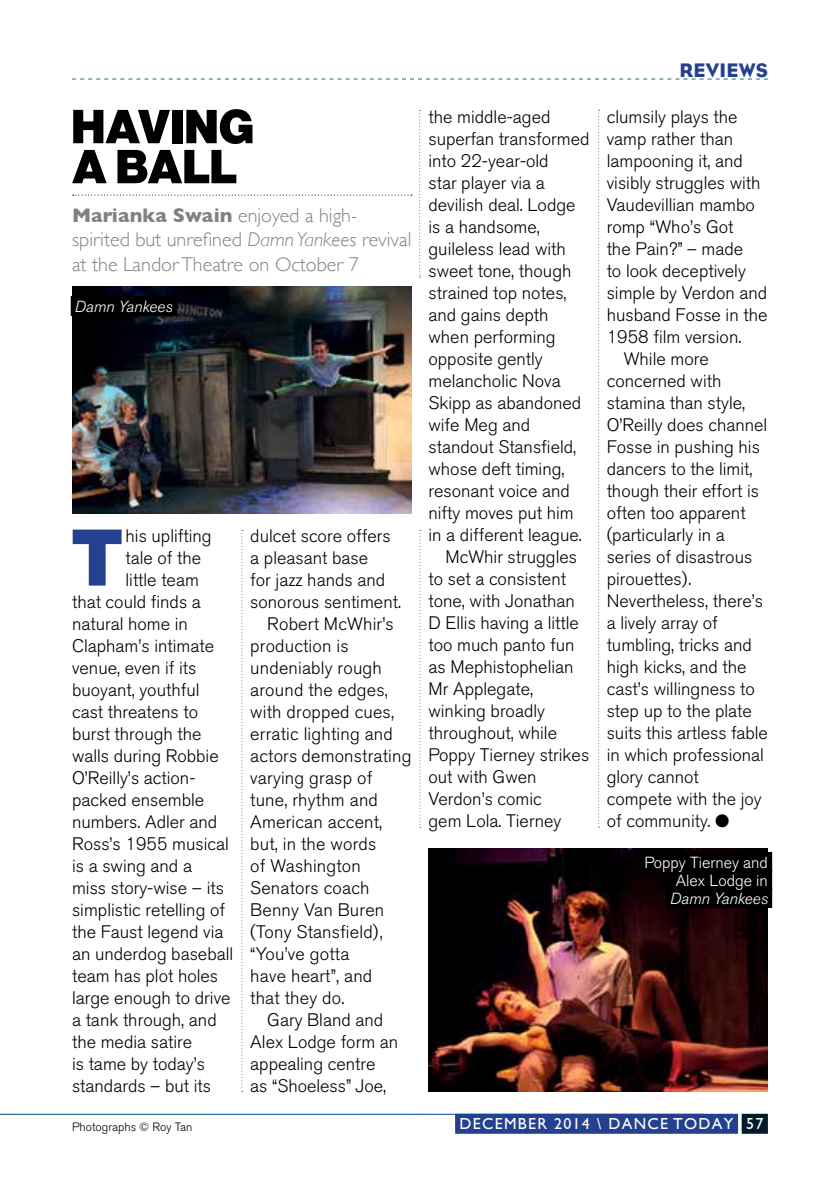
<style>
.page{position:relative;width:840px;height:1191px;background:#fff}
.page>*{position:absolute;margin:0;border:0;box-sizing:border-box;transform-origin:0 0}
.t1{font:84px "Nimbus San P Blac";color:#25408f}
.t2{font:50px/40px "Nimbus San P Blac";letter-spacing:.015em;color:#000}
.t3{font:300 20px/24px "Gill Sans";color:#808285}
.t4{font:20px "Bureau Eagle";letter-spacing:.015em;color:#25408f}
.t5{font:300 18px "Akzidenz Grotesk BQ";color:#000}
.t6{font:300 16px/18px "Akzidenz Grotesk BQ";color:#fff;text-align:right}
.t7{font:16px "Gill Sans";letter-spacing:.08em;color:#fff}
.t8{font:italic 300 16px "Akzidenz Grotesk BQ";color:#fff}
.t9{font:300 12px "Akzidenz Grotesk BQ";color:#000}
.s1{font-weight:700}
.s2{font-style:italic}
</style>
<div class="page">
<div style="left:455px;top:1113px;width:282px;height:20px;background:#25408f"></div>
<div style="left:741px;top:1113px;width:26px;height:20px;background:#001b29"></div>
<hr style="left:0;top:1113px;width:704px;height:1px;background:#fff">
<svg style="left:72px;top:79px;width:695px;height:1px"></svg>
<svg style="left:72px;top:195px;width:340px;height:1px"></svg>
<svg style="left:241px;top:530px;width:2px;height:561px"></svg>
<svg style="left:419px;top:530px;width:1px;height:297px"></svg>
<svg style="left:419px;top:110px;width:1px;height:167px"></svg>
<svg style="left:598px;top:110px;width:1px;height:717px"></svg>
<img style="left:72px;top:286px;width:339px;height:227px">
<img style="left:428px;top:848px;width:339px;height:243px">
<div style="left:639px;top:852px;width:132px;height:20px;background:#000"></div>
<div style="left:671px;top:870px;width:100px;height:20px;background:#000"></div>
<div style="left:665px;top:888px;width:106px;height:20px;background:#000"></div>
<div style="left:71px;top:296px;width:106px;height:20px;background:#000"></div>
<h2 class="t2" style="left:72px;top:108px;width:183px">HAVING<br>A BALL</h2>
<p class="t3" style="left:72px;top:204px;width:341px"><span class="s1">Marianka Swain</span> enjoyed a high&shy;spirited but unrefined <span class="s2">Damn Yankees</span> revival at the Landor Theatre on October 7</p>
<p class="t8" style="left:75px;top:297px;width:99px">Damn Yankees</p>
<h1 class="t1" style="left:72px;top:521px;width:52px">T</h1>
<p class="t5" style="left:125px;top:525px;width:88px">his uplifting</p>
<p class="t5" style="left:125px;top:547px;width:77px">tale of the</p>
<p class="t5" style="left:125px;top:569px;width:75px">little team</p>
<p class="t5" style="left:72px;top:591px;width:130px">that could finds a</p>
<p class="t5" style="left:72px;top:613px;width:117px">natural home in</p>
<p class="t5" style="left:72px;top:635px;width:143px">Clapham’s intimate</p>
<p class="t5" style="left:72px;top:657px;width:126px">venue, even if its</p>
<p class="t5" style="left:72px;top:679px;width:129px">buoyant, youthful</p>
<p class="t5" style="left:72px;top:701px;width:127px">cast threatens to</p>
<p class="t5" style="left:72px;top:723px;width:131px">burst through the</p>
<p class="t5" style="left:72px;top:745px;width:148px">walls during Robbie</p>
<p class="t5" style="left:72px;top:767px;width:125px">O’Reilly’s action-</p>
<p class="t5" style="left:72px;top:789px;width:134px">packed ensemble</p>
<p class="t5" style="left:72px;top:811px;width:147px">numbers. Adler and</p>
<p class="t5" style="left:72px;top:833px;width:158px">Ross’s 1955 musical</p>
<p class="t5" style="left:72px;top:855px;width:121px">is a swing and a</p>
<p class="t5" style="left:72px;top:877px;width:153px">miss story-wise – its</p>
<p class="t5" style="left:72px;top:899px;width:154px">simplistic retelling of</p>
<p class="t5" style="left:72px;top:921px;width:153px">the Faust legend via</p>
<p class="t5" style="left:72px;top:943px;width:163px">an underdog baseball</p>
<p class="t5" style="left:72px;top:965px;width:147px">team has plot holes</p>
<p class="t5" style="left:72px;top:987px;width:160px">large enough to drive</p>
<p class="t5" style="left:72px;top:1009px;width:146px">a tank through, and</p>
<p class="t5" style="left:72px;top:1031px;width:121px">the media satire</p>
<p class="t5" style="left:72px;top:1053px;width:134px">is tame by today’s</p>
<p class="t5" style="left:72px;top:1075px;width:140px">standards – but its</p>
<p class="t9" style="left:72px;top:1120px;width:122px">Photographs © Roy Tan</p>
<p class="t5" style="left:250px;top:525px;width:142px">dulcet score offers</p>
<p class="t5" style="left:250px;top:547px;width:119px">a pleasant base</p>
<p class="t5" style="left:250px;top:569px;width:136px">for jazz hands and</p>
<p class="t5" style="left:250px;top:591px;width:152px">sonorous sentiment.</p>
<p class="t5" style="left:267px;top:613px;width:128px">Robert McWhir’s</p>
<p class="t5" style="left:250px;top:635px;width:100px">production is</p>
<p class="t5" style="left:250px;top:657px;width:133px">undeniably rough</p>
<p class="t5" style="left:250px;top:679px;width:139px">around the edges,</p>
<p class="t5" style="left:250px;top:701px;width:145px">with dropped cues,</p>
<p class="t5" style="left:250px;top:723px;width:144px">erratic lighting and</p>
<p class="t5" style="left:250px;top:745px;width:163px">actors demonstrating</p>
<p class="t5" style="left:250px;top:767px;width:123px">varying grasp of</p>
<p class="t5" style="left:250px;top:789px;width:129px">tune, rhythm and</p>
<p class="t5" style="left:250px;top:811px;width:133px">American accent,</p>
<p class="t5" style="left:250px;top:833px;width:127px">but, in the words</p>
<p class="t5" style="left:250px;top:855px;width:112px">of Washington</p>
<p class="t5" style="left:250px;top:877px;width:121px">Senators coach</p>
<p class="t5" style="left:250px;top:899px;width:135px">Benny Van Buren</p>
<p class="t5" style="left:250px;top:921px;width:134px">(Tony Stansfield),</p>
<p class="t5" style="left:250px;top:943px;width:100px">“You’ve gotta</p>
<p class="t5" style="left:250px;top:965px;width:123px">have heart”, and</p>
<p class="t5" style="left:250px;top:987px;width:95px">that they do.</p>
<p class="t5" style="left:267px;top:1009px;width:117px">Gary Bland and</p>
<p class="t5" style="left:250px;top:1031px;width:149px">Alex Lodge form an</p>
<p class="t5" style="left:250px;top:1053px;width:127px">appealing centre</p>
<p class="t5" style="left:250px;top:1075px;width:137px">as “Shoeless” Joe,</p>
<p class="t5" style="left:428px;top:107px;width:123px">the middle-aged</p>
<p class="t5" style="left:428px;top:129px;width:162px">superfan transformed</p>
<p class="t5" style="left:428px;top:151px;width:122px">into 22-year-old</p>
<p class="t5" style="left:428px;top:173px;width:118px">star player via a</p>
<p class="t5" style="left:428px;top:195px;width:148px">devilish deal. Lodge</p>
<p class="t5" style="left:428px;top:217px;width:113px">is a handsome,</p>
<p class="t5" style="left:428px;top:239px;width:139px">guileless lead with</p>
<p class="t5" style="left:428px;top:261px;width:144px">sweet tone, though</p>
<p class="t5" style="left:428px;top:283px;width:139px">strained top notes,</p>
<p class="t5" style="left:428px;top:305px;width:121px">and gains depth</p>
<p class="t5" style="left:428px;top:327px;width:128px">when performing</p>
<p class="t5" style="left:428px;top:349px;width:116px">opposite gently</p>
<p class="t5" style="left:428px;top:371px;width:134px">melancholic Nova</p>
<p class="t5" style="left:428px;top:393px;width:154px">Skipp as abandoned</p>
<p class="t5" style="left:428px;top:415px;width:103px">wife Meg and</p>
<p class="t5" style="left:428px;top:437px;width:149px">standout Stansfield,</p>
<p class="t5" style="left:428px;top:459px;width:137px">whose deft timing,</p>
<p class="t5" style="left:428px;top:481px;width:143px">resonant voice and</p>
<p class="t5" style="left:428px;top:503px;width:147px">nifty moves put him</p>
<p class="t5" style="left:428px;top:525px;width:155px">in a different league.</p>
<p class="t5" style="left:445px;top:547px;width:133px">McWhir struggles</p>
<p class="t5" style="left:428px;top:569px;width:139px">to set a consistent</p>
<p class="t5" style="left:428px;top:591px;width:148px">tone, with Jonathan</p>
<p class="t5" style="left:428px;top:613px;width:152px">D Ellis having a little</p>
<p class="t5" style="left:428px;top:635px;width:147px">too much panto fun</p>
<p class="t5" style="left:428px;top:657px;width:146px">as Mephistophelian</p>
<p class="t5" style="left:428px;top:679px;width:106px">Mr Applegate,</p>
<p class="t5" style="left:428px;top:701px;width:118px">winking broadly</p>
<p class="t5" style="left:428px;top:723px;width:130px">throughout, while</p>
<p class="t5" style="left:428px;top:745px;width:162px">Poppy Tierney strikes</p>
<p class="t5" style="left:428px;top:767px;width:109px">out with Gwen</p>
<p class="t5" style="left:428px;top:789px;width:115px">Verdon’s comic</p>
<p class="t5" style="left:428px;top:811px;width:134px">gem Lola. Tierney</p>
<p class="t4" style="left:679px;top:58px;width:90px">REVIEWS</p>
<p class="t5" style="left:606px;top:107px;width:132px">clumsily plays the</p>
<p class="t5" style="left:606px;top:129px;width:128px">vamp rather than</p>
<p class="t5" style="left:606px;top:151px;width:138px">lampooning it, and</p>
<p class="t5" style="left:606px;top:173px;width:155px">visibly struggles with</p>
<p class="t5" style="left:606px;top:195px;width:150px">Vaudevillian mambo</p>
<p class="t5" style="left:606px;top:217px;width:128px">romp “Who’s Got</p>
<p class="t5" style="left:606px;top:239px;width:138px">the Pain?” – made</p>
<p class="t5" style="left:606px;top:261px;width:141px">to look deceptively</p>
<p class="t5" style="left:606px;top:283px;width:162px">simple by Verdon and</p>
<p class="t5" style="left:606px;top:305px;width:162px">husband Fosse in the</p>
<p class="t5" style="left:606px;top:327px;width:136px">1958 film version.</p>
<p class="t5" style="left:623px;top:349px;width:86px">While more</p>
<p class="t5" style="left:606px;top:371px;width:116px">concerned with</p>
<p class="t5" style="left:606px;top:393px;width:140px">stamina than style,</p>
<p class="t5" style="left:606px;top:415px;width:162px">O’Reilly does channel</p>
<p class="t5" style="left:606px;top:437px;width:155px">Fosse in pushing his</p>
<p class="t5" style="left:606px;top:459px;width:147px">dancers to the limit,</p>
<p class="t5" style="left:606px;top:481px;width:154px">though their effort is</p>
<p class="t5" style="left:606px;top:503px;width:140px">often too apparent</p>
<p class="t5" style="left:606px;top:525px;width:119px">(particularly in a</p>
<p class="t5" style="left:606px;top:547px;width:147px">series of disastrous</p>
<p class="t5" style="left:606px;top:569px;width:86px">pirouettes).</p>
<p class="t5" style="left:606px;top:591px;width:158px">Nevertheless, there’s</p>
<p class="t5" style="left:606px;top:613px;width:113px">a lively array of</p>
<p class="t5" style="left:606px;top:635px;width:147px">tumbling, tricks and</p>
<p class="t5" style="left:606px;top:657px;width:141px">high kicks, and the</p>
<p class="t5" style="left:606px;top:679px;width:150px">cast’s willingness to</p>
<p class="t5" style="left:606px;top:701px;width:146px">step up to the plate</p>
<p class="t5" style="left:606px;top:723px;width:163px">suits this artless fable</p>
<p class="t5" style="left:606px;top:745px;width:159px">in which professional</p>
<p class="t5" style="left:606px;top:767px;width:94px">glory cannot</p>
<p class="t5" style="left:606px;top:789px;width:156px">compete with the joy</p>
<p class="t5" style="left:606px;top:811px;width:124px">of community. ●</p>
<p class="t6" style="left:644px;top:853px;width:125px">Poppy Tierney and<br>Alex Lodge in</p>
<p class="t8" style="left:670px;top:889px;width:99px">Damn Yankees</p>
<p class="t7" style="left:459px;top:1114px;width:305px">DECEMBER 2014 \ DANCE TODAY 57</p>
</div>
